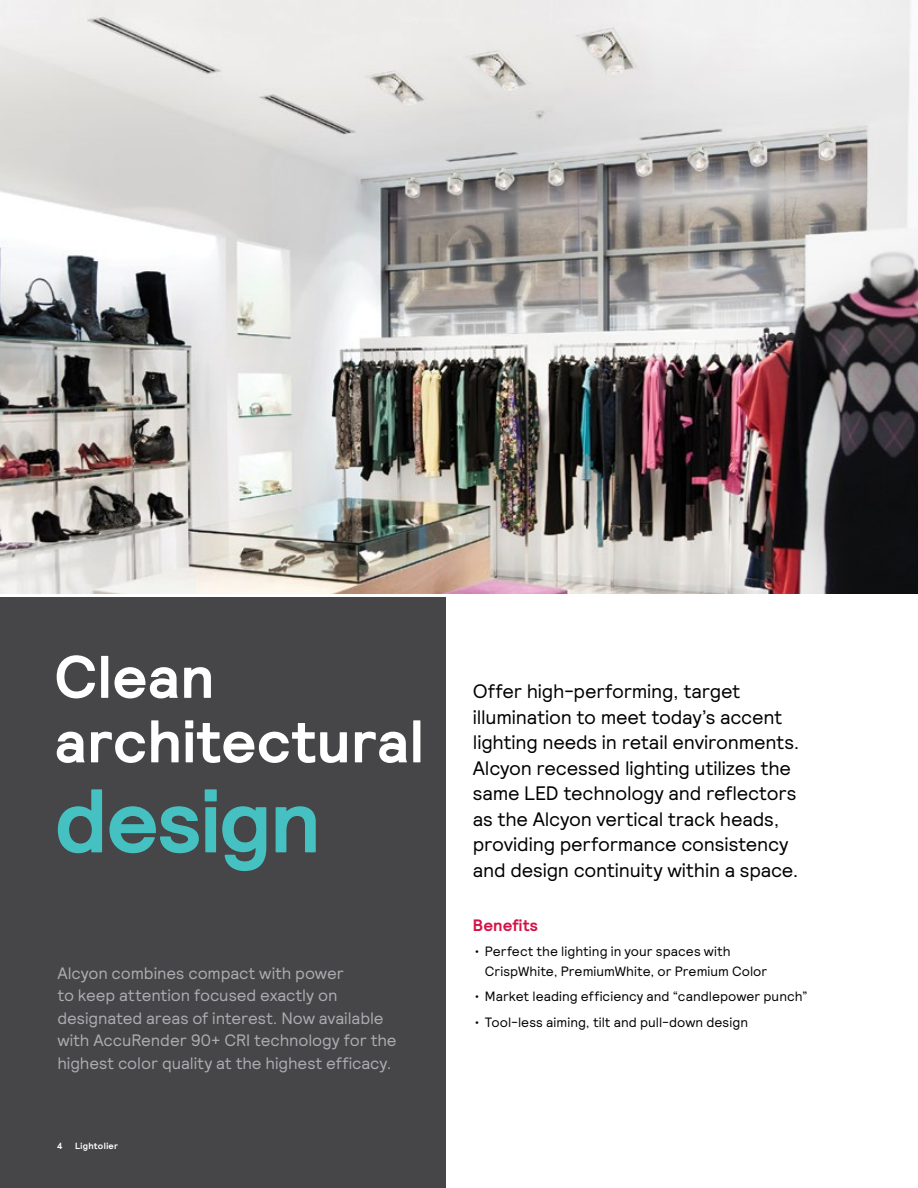
<style>
.page{position:relative;width:918px;height:1188px;background:#fff}
.page>*{position:absolute;margin:0;border:0;box-sizing:border-box;transform-origin:0 0}
.t1{font:700 90px "Signify Relative";letter-spacing:-.02em;color:#45c1c2}
.t2{font:700 60px/64.5px "Signify Relative";letter-spacing:.005em;color:#fff}
.t3{font:19.5px/25.5px "Signify Relative";letter-spacing:-.01em;color:#000}
.t4{font:16.5px/22.5px "Signify Relative";letter-spacing:-.005em;color:#abadb0}
.t5{font:700 16.5px "Signify Relative";letter-spacing:.005em;color:#d31245}
.t6{font:13.5px/19.5px "Signify Relative";letter-spacing:.005em;color:#000}
.t7{font:700 9px "Signify Relative";letter-spacing:.04em;color:#fff}
</style>
<div class="page">
<div style="left:0;top:597px;width:445px;height:591px;background:#464547"></div>
<img style="left:0;top:0;width:918px;height:594px">
<h2 class="t2" style="left:54px;top:644px;width:371px">Clean architectural</h2>
<h1 class="t1" style="left:54px;top:762px;width:268px">design</h1>
<p class="t4" style="left:57px;top:961px;width:341px">Alcyon combines compact with power<br>to keep attention focused exactly on designated areas of interest. Now available with AccuRender 90+ CRI technology for the highest color quality at the highest efficacy.</p>
<p class="t7" style="left:57px;top:1140px;width:7px">4</p>
<p class="t7" style="left:75px;top:1140px;width:45px">Lightolier</p>
<p class="t3" style="left:473px;top:678px;width:328px">Offer high-performing, target illumination to meet today’s accent lighting needs in retail environments.<br>Alcyon recessed lighting utilizes the same LED technology and reflectors as the Alcyon vertical track heads, providing performance consistency and design continuity within a space.</p>
<p class="t5" style="left:473px;top:914px;width:67px">Benefits</p>
<p class="t6" style="left:485px;top:941px;width:284px;text-indent:-11px">• Perfect the lighting in your spaces with<br>CrispWhite, PremiumWhite, or Premium Color</p>
<p class="t6" style="left:474px;top:986px;width:335px">• Market leading efficiency and “candlepower punch”</p>
<p class="t6" style="left:474px;top:1012px;width:275px">• Tool-less aiming, tilt and pull-down design</p>
</div>
